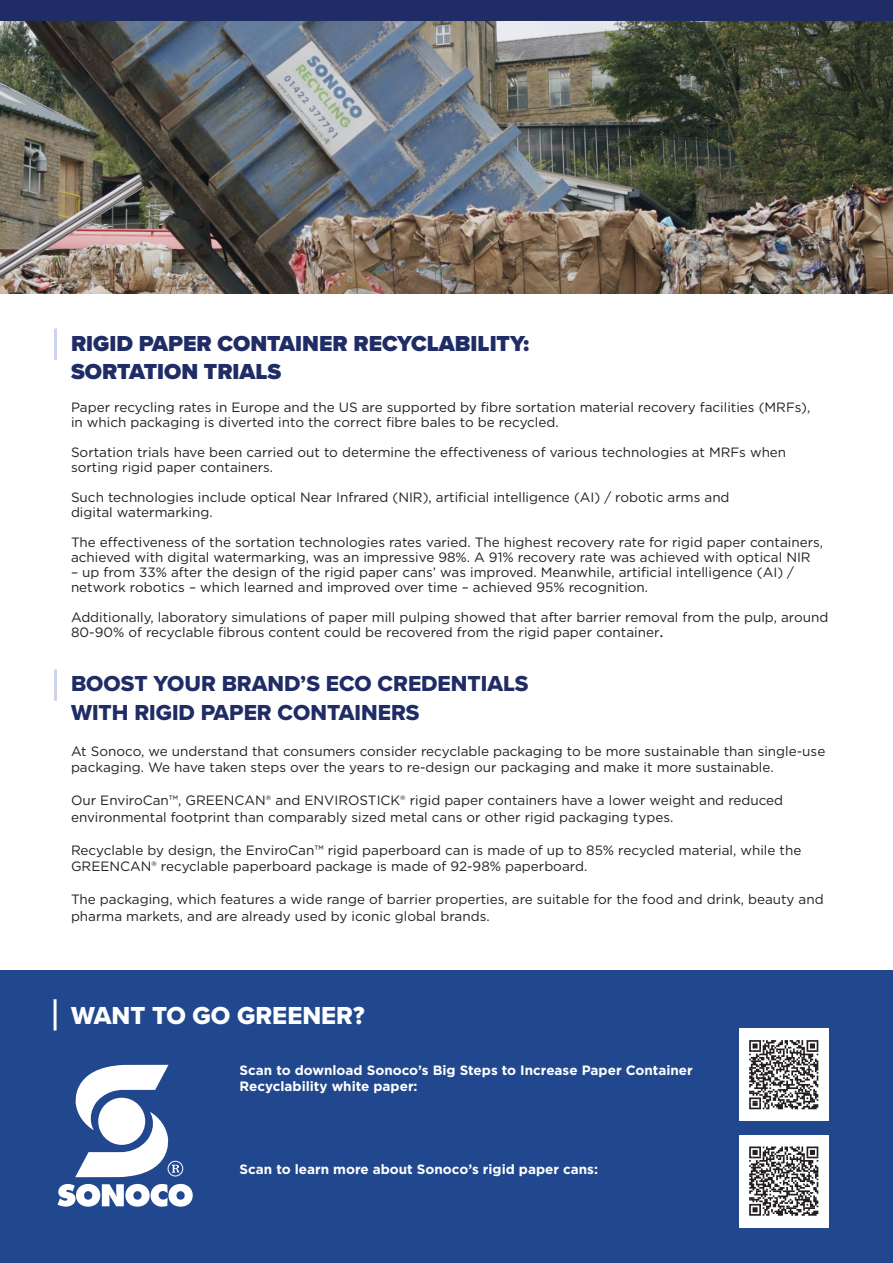
<style>
.page{position:relative;width:893px;height:1263px;background:#fff}
.page>*{position:absolute;margin:0;border:0;box-sizing:border-box;transform-origin:0 0}
.t1{font:25.5px "Proxima Nova Extrabld";color:#fff}
.t2{font:22.5px/28.5px "Proxima Nova Extrabld";color:#202c65}
.t3{font:900 22.5px/28.5px "Proxima Nova";color:#202c65}
.t4{font:13.5px/15px "Gotham";color:#231f20}
.t5{font:700 13.5px/16.5px "Gotham";color:#fff}
.s1{font-family:"Minion Pro";font-size:18px}
</style>
<div class="page">
<div style="left:0;top:970px;width:893px;height:293px;background:#21488e"></div>
<img style="left:0;top:21px;width:893px;height:272px">
<div style="left:54px;top:328px;width:3px;height:32px;border:2px solid #ced3ea"></div>
<div style="left:54px;top:669px;width:3px;height:32px;border:2px solid #ced3ea"></div>
<div style="left:168px;top:1161px;width:15px;height:15px;border:1px solid #fff;border-radius:50%"></div>
<svg style="left:75px;top:1065px;width:105px;height:112px"></svg>
<svg style="left:58px;top:1184px;width:135px;height:22px"></svg>
<div style="left:98px;top:1098px;width:47px;height:47px;background:#fff;border-radius:50%"></div>
<div style="left:0;top:0;width:893px;height:21px;background:#202c65"></div>
<div style="left:739px;top:1028px;width:89px;height:93px;background:#fff"></div>
<svg style="left:749px;top:1040px;width:69px;height:69px"></svg>
<div style="left:739px;top:1135px;width:89px;height:92px;background:#fff"></div>
<svg style="left:749px;top:1146px;width:69px;height:70px"></svg>
<div style="left:54px;top:999px;width:3px;height:31px;border:2px solid #fff"></div>
<p class="t3" style="left:71px;top:329px;width:460px">RIGID PAPER CONTAINER RECYCLABILITY:<br>SORTATION TRIALS</p>
<p class="t4" style="left:71px;top:399px;width:741px">Paper recycling rates in Europe and the US are supported by fibre sortation material recovery facilities (MRFs), in which packaging is diverted into the correct fibre bales to be recycled.</p>
<p class="t4" style="left:71px;top:444px;width:717px">Sortation trials have been carried out to determine the effectiveness of various technologies at MRFs when sorting rigid paper containers.</p>
<p class="t4" style="left:71px;top:489px;width:660px">Such technologies include optical Near Infrared (NIR), artificial intelligence (AI) / robotic arms and digital watermarking.</p>
<p class="t4" style="left:71px;top:534px;width:754px">The effectiveness of the sortation technologies rates varied. The highest recovery rate for rigid paper containers, achieved with digital watermarking, was an impressive 98%. A 91% recovery rate was achieved with optical NIR</p>
<p class="t4" style="left:71px;top:564px;width:725px">– up from 33% after the design of the rigid paper cans’ was improved. Meanwhile, artificial intelligence (AI) / network robotics – which learned and improved over time – achieved 95% recognition.</p>
<p class="t4" style="left:71px;top:609px;width:759px">Additionally, laboratory simulations of paper mill pulping showed that after barrier removal from the pulp, around<br>80-90% of recyclable fibrous content could be recovered from the rigid paper container<span class="s1">.</span></p>
<p class="t2" style="left:71px;top:669px;width:459px">BOOST YOUR BRAND’S ECO CREDENTIALS<br>WITH RIGID PAPER CONTAINERS</p>
<p class="t4" style="left:71px;top:742px;width:756px;line-height:16.5px">At Sonoco, we understand that consumers consider recyclable packaging to be more sustainable than single-use packaging. We have taken steps over the years to re-design our packaging and make it more sustainable.</p>
<p class="t4" style="left:71px;top:792px;width:714px;line-height:16.5px">Our EnviroCan™, GREENCAN® and ENVIROSTICK® rigid paper containers have a lower weight and reduced environmental footprint than comparably sized metal cans or other rigid packaging types.</p>
<p class="t4" style="left:71px;top:841px;width:732px;line-height:16.5px">Recyclable by design, the EnviroCan™ rigid paperboard can is made of up to 85% recycled material, while the<br>GREENCAN® recyclable paperboard package is made of 92-98% paperboard.</p>
<p class="t4" style="left:71px;top:891px;width:754px;line-height:16.5px">The packaging, which features a wide range of barrier properties, are suitable for the food and drink, beauty and pharma markets, and are already used by iconic global brands.</p>
<p class="t1" style="left:71px;top:996px;width:295px">WANT TO GO GREENER?</p>
<p class="t5" style="left:240px;top:1062px;width:455px">Scan to download Sonoco’s Big Steps to Increase Paper Container<br>Recyclability white paper:</p>
<p class="t5" style="left:240px;top:1161px;width:360px">Scan to learn more about Sonoco’s rigid paper cans:</p>
</div>
